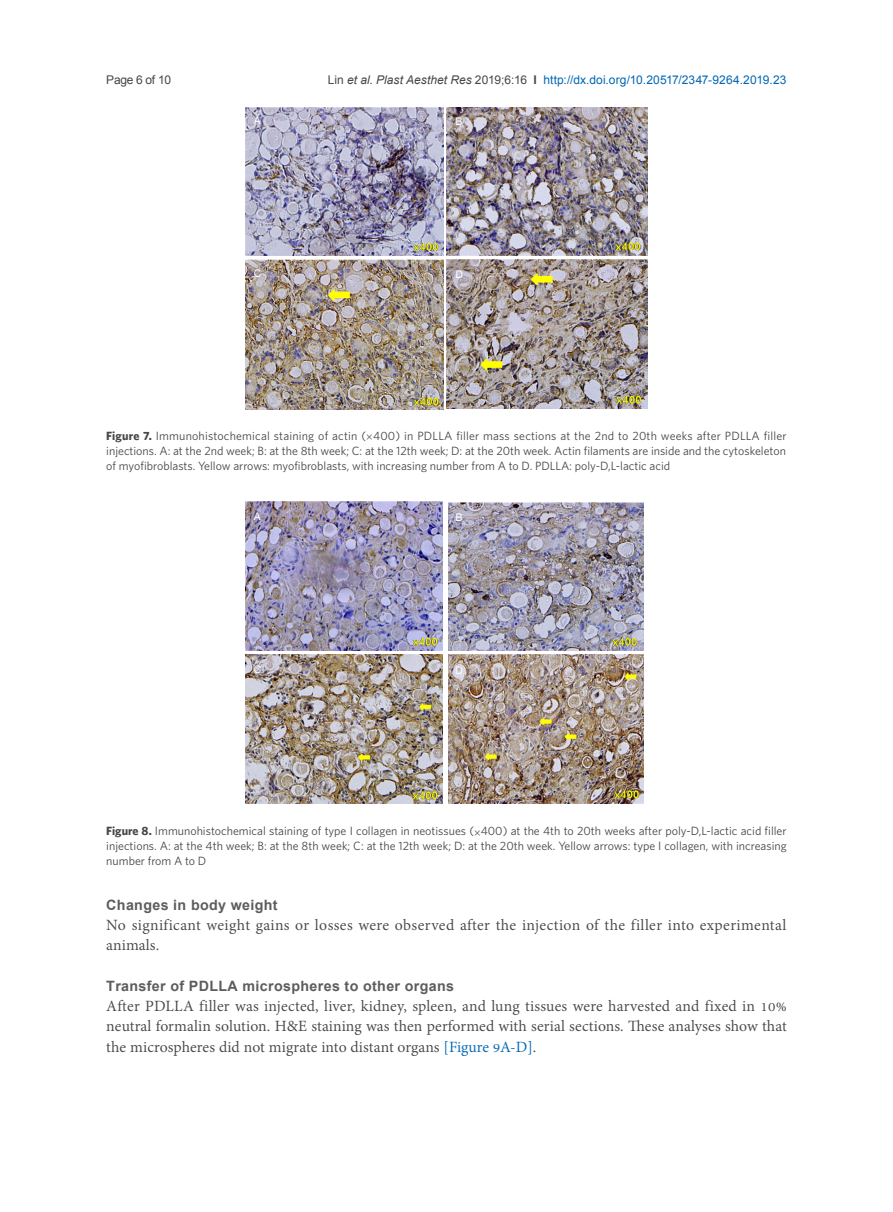
<style>
.page{position:relative;width:893px;height:1212px;background:#fff}
.page>*{position:absolute;margin:0;border:0;box-sizing:border-box;transform-origin:0 0}
.t1{font:19.2px/20.2px "Adobe Thai";letter-spacing:.01em;color:#484648}
.t2{font:700 14.25px "Arial";letter-spacing:.025em;color:#5d5d5e}
.t3{font:12px/15px "Whitney";color:#484648;text-align:justify}
.t4{font:12px "Arial";letter-spacing:.01em;color:#0166b3}
.t5{font:12px "Arial";letter-spacing:-.025em;color:#484648}
.t6{font:10.5px "Helvetica";color:#fff}
.s1{color:#484648}
.s2{font-style:italic;color:#484648}
.s3{font-weight:700;color:#484648}
.s4{font-weight:700}
.s5{color:#0166b3}
</style>
<div class="page">
<img style="left:245px;top:107px;width:198px;height:148px">
<img style="left:447px;top:107px;width:200px;height:148px">
<img style="left:245px;top:259px;width:198px;height:151px">
<img style="left:447px;top:259px;width:201px;height:150px">
<img style="left:245px;top:502px;width:398px;height:148px">
<img style="left:245px;top:655px;width:198px;height:148px">
<img style="left:448px;top:655px;width:195px;height:148px">
<hr style="left:443px;top:497px;width:4px;height:315px;background:#fff">
<p class="t5" style="left:106px;top:72px;width:66px">Page 6 of 10</p>
<p class="t4" style="left:328px;top:72px;width:460px"><span class="s1">Lin</span> <span class="s2">et al</span><span class="s1">.</span> <span class="s2">Plast Aesthet Res</span> <span class="s1">2019;6:16</span> <span class="s3">I</span> http://dx.doi.org/10.20517/2347-9264.2019.23</p>
<p class="t6" style="left:254px;top:114px;width:9px">A</p>
<p class="t6" style="left:455px;top:115px;width:9px">B</p>
<p class="t6" style="left:254px;top:267px;width:9px">C</p>
<p class="t6" style="left:455px;top:268px;width:9px">D</p>
<p class="t3" style="left:106px;top:428px;width:682px"><span class="s4">Figure 7.</span> Immunohistochemical staining of actin ( 400) in PDLLA filler mass sections at the 2nd to 20th weeks after PDLLA filler injections. A: at the 2nd week; B: at the 8th week; C: at the 12th week; D: at the 20th week. Actin filaments are inside and the cytoskeleton of myofibroblasts. Yellow arrows: myofibroblasts, with increasing number from A to D. PDLLA: poly-D,L-lactic acid</p>
<p class="t6" style="left:254px;top:510px;width:9px">A</p>
<p class="t6" style="left:455px;top:511px;width:9px">B</p>
<p class="t6" style="left:254px;top:663px;width:9px">C</p>
<p class="t6" style="left:455px;top:664px;width:9px">D</p>
<p class="t3" style="left:106px;top:823px;width:682px"><span class="s4">Figure 8.</span> Immunohistochemical staining of type I collagen in neotissues ( 400) at the 4th to 20th weeks after poly-D,L-lactic acid filler injections. A: at the 4th week; B: at the 8th week; C: at the 12th week; D: at the 20th week. Yellow arrows: type I collagen, with increasing number from A to D</p>
<p class="t2" style="left:106px;top:895px;width:173px">Changes in body weight</p>
<h1 class="t1" style="left:106px;top:913px;width:682px">No significant weight gains or losses were observed after the injection of the filler into experimental animals.</h1>
<p class="t2" style="left:106px;top:976px;width:349px">Transfer of PDLLA microspheres to other organs</p>
<p class="t1" style="left:106px;top:994px;width:682px;text-align:justify">After PDLLA filler was injected, liver, kidney, spleen, and lung tissues were harvested and fixed in 10% neutral formalin solution. H&amp;E staining was then performed with serial sections. These analyses show that the microspheres did not migrate into distant organs <span class="s5">[Figure 9A-D]</span>.</p>
</div>
